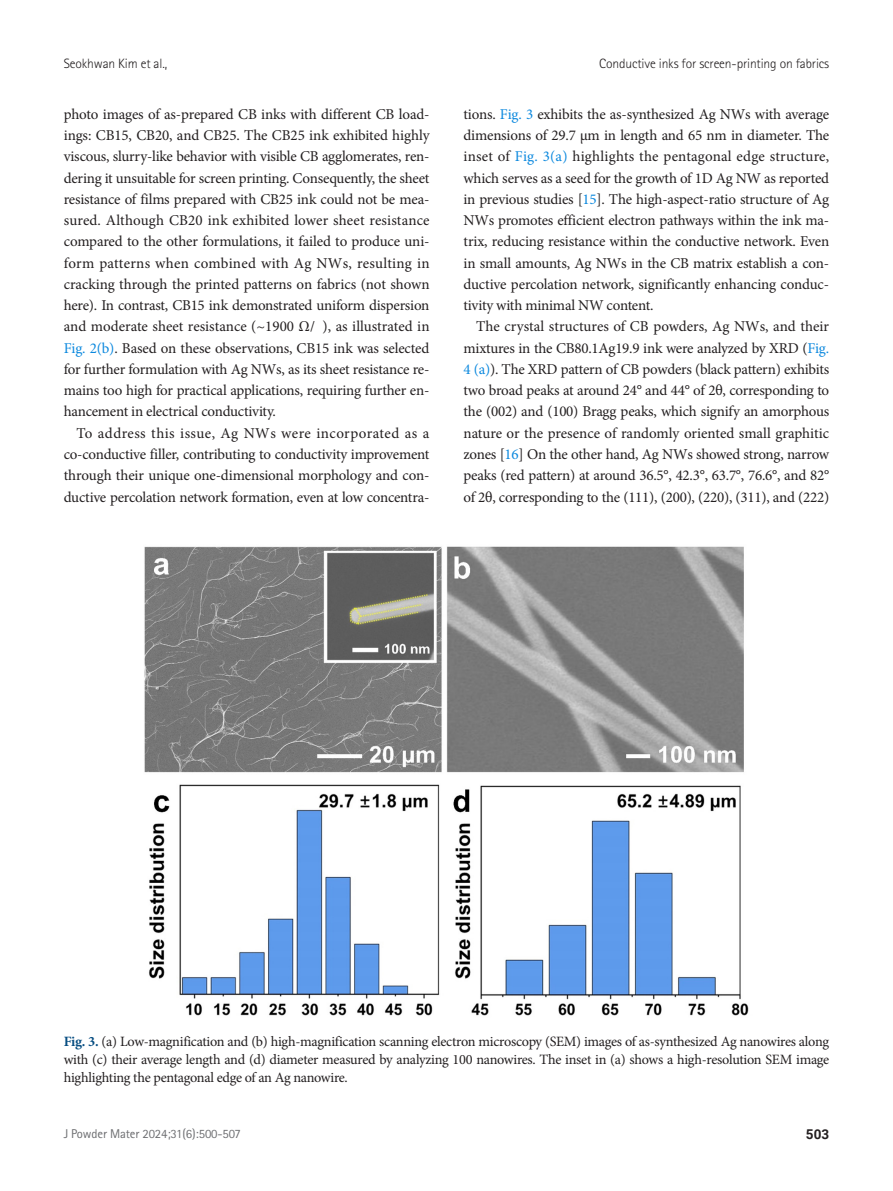
<style>
.page{position:relative;width:893px;height:1191px;background:#fff}
.page>*{position:absolute;margin:0;border:0;box-sizing:border-box;transform-origin:0 0}
.body_eng{font:15px/21.3px "Minion Pro";letter-spacing:-.015em;color:#231f20;text-align:justify}
.fig-caption{font:14.25px/18px "Minion Pro";letter-spacing:-.02em;color:#231f20;text-align:justify}
.t1{font:300 13.5px "Rotis Sans Serif Std";letter-spacing:-.01em;color:#231f20}
.t2{font:700 13.5px "Roboto";color:#231f20}
.t3{font:12.75px "Rotis Sans Serif Std";letter-spacing:-.01em;color:#6c6d70}
.s1{color:#0b88de}
.s2{font-weight:700;color:#084e82}
</style>
<div class="page">
<img style="left:144px;top:546px;width:605px;height:470px">
<p class="t1" style="left:64px;top:56px;width:105px">Seokhwan Kim et al.,</p>
<p class="t1" style="left:599px;top:56px;width:231px">Conductive inks for screen-printing on fabrics</p>
<p class="body_eng" style="left:64px;top:103px;width:367px">photo images of as-prepared CB inks with different CB load&shy;ings: CB15, CB20, and CB25. The CB25 ink exhibited highly viscous, slurry-like behavior with visible CB agglomerates, ren&shy;dering it unsuitable for screen printing. Consequently, the sheet resistance of films prepared with CB25 ink could not be mea&shy;sured. Although CB20 ink exhibited lower sheet resistance compared to the other formulations, it failed to produce uni&shy;form patterns when combined with Ag NWs, resulting in cracking through the printed patterns on fabrics (not shown here). In contrast, CB15 ink demonstrated uniform dispersion and moderate sheet resistance (~1900 Ω/□), as illustrated in <span class="s1">Fig. 2(b)</span>. Based on these observations, CB15 ink was selected for further formulation with Ag NWs, as its sheet resistance re&shy;mains too high for practical applications, requiring further en&shy;hancement in electrical conductivity.</p>
<p class="body_eng" style="left:64px;top:422px;width:367px;text-indent:13px">To address this issue, Ag NWs were incorporated as a co-conductive filler, contributing to conductivity improvement through their unique one-dimensional morphology and con&shy;ductive percolation network formation, even at low concentra-</p>
<p class="body_eng" style="left:463px;top:103px;width:367px">tions. <span class="s1">Fig. 3</span> exhibits the as-synthesized Ag NWs with average dimensions of 29.7 μm in length and 65 nm in diameter. The inset of <span class="s1">Fig. 3(a)</span> highlights the pentagonal edge structure, which serves as a seed for the growth of 1D Ag NW as reported in previous studies [<span class="s1">15</span>]. The high-aspect-ratio structure of Ag NWs promotes efficient electron pathways within the ink ma&shy;trix, reducing resistance within the conductive network. Even in small amounts, Ag NWs in the CB matrix establish a con&shy;ductive percolation network, significantly enhancing conduc&shy;tivity with minimal NW content.</p>
<p class="body_eng" style="left:463px;top:316px;width:367px;text-indent:13px">The crystal structures of CB powders, Ag NWs, and their mixtures in the CB80.1Ag19.9 ink were analyzed by XRD (<span class="s1">Fig.<br>4 (a)</span>). The XRD pattern of CB powders (black pattern) exhibits two broad peaks at around 24° and 44° of 2θ, corresponding to the (002) and (100) Bragg peaks, which signify an amorphous nature or the presence of randomly oriented small graphitic zones [<span class="s1">16</span>] On the other hand, Ag NWs showed strong, narrow peaks (red pattern) at around 36.5°, 42.3°, 63.7°, 76.6°, and 82° of 2θ, corresponding to the (111), (200), (220), (311), and (222)</p>
<p class="fig-caption" style="left:64px;top:1032px;width:767px"><span class="s2">Fig. 3.</span> (a) Low-magnification and (b) high-magnification scanning electron microscopy (SEM) images of as-synthesized Ag nanowires along with (c) their average length and (d) diameter measured by analyzing 100 nanowires. The inset in (a) shows a high-resolution SEM image highlighting the pentagonal edge of an Ag nanowire.</p>
<p class="t3" style="left:64px;top:1125px;width:178px">J Powder Mater 2024;31(6):500-507</p>
<p class="t2" style="left:806px;top:1124px;width:25px">503</p>
</div>
